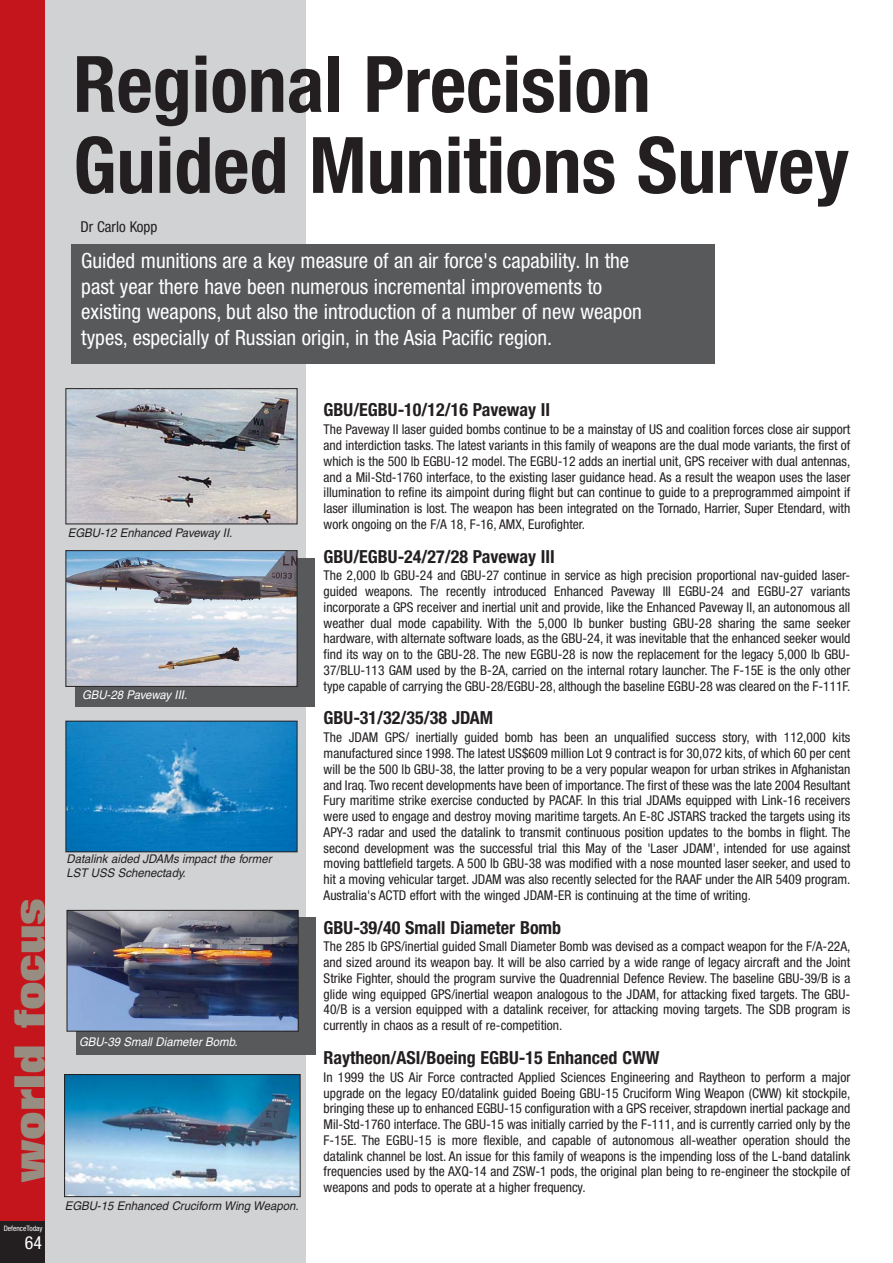
<style>
.page{position:relative;width:893px;height:1263px;background:#fff}
.page>*{position:absolute;margin:0;border:0;box-sizing:border-box;transform-origin:0 0}
.t1{font:700 condensed 78px/81px "Helvetica Neue";color:#231f20}
.t2{font:800 42px "Folio";color:#978e81}
.t3{font:condensed 21px/25.5px "Helvetica Neue";color:#fff}
.t4{font:700 condensed 18px "Helvetica Neue";color:#231f20}
.t5{font:condensed 18px "Helvetica Neue";color:#fff}
.t6{font:condensed 15px "Helvetica Neue";color:#231f20}
.t7{font:condensed 13.5px/15.8px "Helvetica Neue";color:#231f20;text-align:justify}
.t8{font:italic 12px/13.5px "Helvetica";color:#231f20;scale:.95 1}
.t9{font:italic 12px "Helvetica";color:#fff;scale:.95 1}
.t10{font:condensed 7.5px "Helvetica Neue";color:#fff}
</style>
<div class="page">
<div style="left:38px;top:0;width:268px;height:1263px;background:#d0d2d4"></div>
<div style="left:75px;top:558px;width:239px;height:149px;background:#58595b"></div>
<div style="left:76px;top:917px;width:240px;height:138px;background:#58595b"></div>
<div style="left:71px;top:245px;width:643px;height:119px;background:#58595b"></div>
<div style="left:0;top:0;width:45px;height:1223px;background:#c4151c"></div>
<div style="left:0;top:1221px;width:45px;height:42px;background:#231f20"></div>
<img style="left:68px;top:390px;width:227px;height:132px">
<div style="left:66px;top:388px;width:231px;height:136px;border:1px solid #231f20"></div>
<img style="left:67px;top:552px;width:228px;height:133px">
<div style="left:65px;top:550px;width:232px;height:137px;border:1px solid #231f20"></div>
<img style="left:68px;top:723px;width:227px;height:127px">
<div style="left:66px;top:721px;width:231px;height:131px;border:1px solid #231f20"></div>
<img style="left:69px;top:912px;width:228px;height:118px">
<div style="left:67px;top:910px;width:232px;height:122px;border:1px solid #231f20"></div>
<img style="left:66px;top:1076px;width:232px;height:119px">
<div style="left:64px;top:1074px;width:236px;height:123px;border:1px solid #231f20"></div>
<h1 class="t1" style="left:73px;top:50px;width:777px">Regional Precision<br>Guided Munitions Survey</h1>
<p class="t6" style="left:80px;top:221px;width:79px">Dr Carlo Kopp</p>
<p class="t3" style="left:81px;top:250px;width:562px">Guided munitions are a key measure of an air force's capability. In the past year there have been numerous incremental improvements to existing weapons, but also the introduction of a number of new weapon types, especially of Russian origin, in the Asia Pacific region.</p>
<p class="t8" style="left:68px;top:528px;width:177px">EGBU-12 Enhanced Paveway II.</p>
<p class="t9" style="left:82px;top:691px;width:115px">GBU-28 Paveway III.</p>
<h2 class="t2" style="left:15px;top:1182px;width:285px;rotate:-90deg">world focus</h2>
<p class="t10" style="left:4px;top:1226px;width:40px">DefenceToday</p>
<h3 class="t5" style="left:25px;top:1236px;width:19px">64</h3>
<p class="t8" style="left:66px;top:854px;width:220px">Datalink aided JDAMs impact the former<br>LST USS Schenectady.</p>
<p class="t9" style="left:79px;top:1038px;width:171px">GBU-39 Small Diameter Bomb.</p>
<p class="t8" style="left:65px;top:1200px;width:250px">EGBU-15 Enhanced Cruciform Wing Weapon.</p>
<h3 class="t4" style="left:324px;top:404px;width:228px">GBU/EGBU-10/12/16 Paveway II</h3>
<p class="t7" style="left:324px;top:423px;width:528px">The Paveway II laser guided bombs continue to be a mainstay of US and coalition forces close air support and interdiction tasks. The latest variants in this family of weapons are the dual mode variants, the first of which is the 500 lb EGBU-12 model. The EGBU-12 adds an inertial unit, GPS receiver with dual antennas, and a Mil-Std-1760 interface, to the existing laser guidance head. As a result the weapon uses the laser illumination to refine its aimpoint during flight but can continue to guide to a preprogrammed aimpoint if laser illumination is lost. The weapon has been integrated on the Tornado, Harrier, Super Etendard, with work ongoing on the F/A 18, F-16, AMX, Eurofighter.</p>
<h3 class="t4" style="left:324px;top:550px;width:233px">GBU/EGBU-24/27/28 Paveway III</h3>
<p class="t7" style="left:324px;top:569px;width:528px">The 2,000 lb GBU-24 and GBU-27 continue in service as high precision proportional nav-guided laser&shy;guided weapons. The recently introduced Enhanced Paveway III EGBU-24 and EGBU-27 variants incorporate a GPS receiver and inertial unit and provide, like the Enhanced Paveway II, an autonomous all weather dual mode capability. With the 5,000 lb bunker busting GBU-28 sharing the same seeker hardware, with alternate software loads, as the GBU-24, it was inevitable that the enhanced seeker would find its way on to the GBU-28. The new EGBU-28 is now the replacement for the legacy 5,000 lb GBU-37/BLU-113 GAM used by the B-2A, carried on the internal rotary launcher. The F-15E is the only other type capable of carrying the GBU-28/EGBU-28, although the baseline EGBU-28 was cleared on the F-111F.</p>
<h3 class="t4" style="left:324px;top:712px;width:171px">GBU-31/32/35/38 JDAM</h3>
<p class="t7" style="left:324px;top:731px;width:528px">The JDAM GPS/ inertially guided bomb has been an unqualified success story, with 112,000 kits manufactured since 1998. The latest US$609 million Lot 9 contract is for 30,072 kits, of which 60 per cent will be the 500 lb GBU-38, the latter proving to be a very popular weapon for urban strikes in Afghanistan and Iraq. Two recent developments have been of importance. The first of these was the late 2004 Resultant Fury maritime strike exercise conducted by PACAF. In this trial JDAMs equipped with Link-16 receivers were used to engage and destroy moving maritime targets. An E-8C JSTARS tracked the targets using its APY-3 radar and used the datalink to transmit continuous position updates to the bombs in flight. The second development was the successful trial this May of the 'Laser JDAM', intended for use against moving battlefield targets. A 500 lb GBU-38 was modified with a nose mounted laser seeker, and used to hit a moving vehicular target. JDAM was also recently selected for the RAAF under the AIR 5409 program.<br>Australia's ACTD effort with the winged JDAM-ER is continuing at the time of writing.</p>
<h3 class="t4" style="left:324px;top:921px;width:239px">GBU-39/40 Small Diameter Bomb</h3>
<p class="t7" style="left:324px;top:940px;width:528px">The 285 lb GPS/inertial guided Small Diameter Bomb was devised as a compact weapon for the F/A-22A, and sized around its weapon bay. It will be also carried by a wide range of legacy aircraft and the Joint Strike Fighter, should the program survive the Quadrennial Defence Review. The baseline GBU-39/B is a glide wing equipped GPS/inertial weapon analogous to the JDAM, for attacking fixed targets. The GBU-40/B is a version equipped with a datalink receiver, for attacking moving targets. The SDB program is currently in chaos as a result of re-competition.</p>
<h3 class="t4" style="left:324px;top:1051px;width:337px">Raytheon/ASI/Boeing EGBU-15 Enhanced CWW</h3>
<p class="t7" style="left:324px;top:1070px;width:528px">In 1999 the US Air Force contracted Applied Sciences Engineering and Raytheon to perform a major upgrade on the legacy EO/datalink guided Boeing GBU-15 Cruciform Wing Weapon (CWW) kit stockpile, bringing these up to enhanced EGBU-15 configuration with a GPS receiver, strapdown inertial package and Mil-Std-1760 interface. The GBU-15 was initially carried by the F-111, and is currently carried only by the F-15E. The EGBU-15 is more flexible, and capable of autonomous all-weather operation should the datalink channel be lost. An issue for this family of weapons is the impending loss of the L-band datalink frequencies used by the AXQ-14 and ZSW-1 pods, the original plan being to re-engineer the stockpile of weapons and pods to operate at a higher frequency.</p>
</div>
